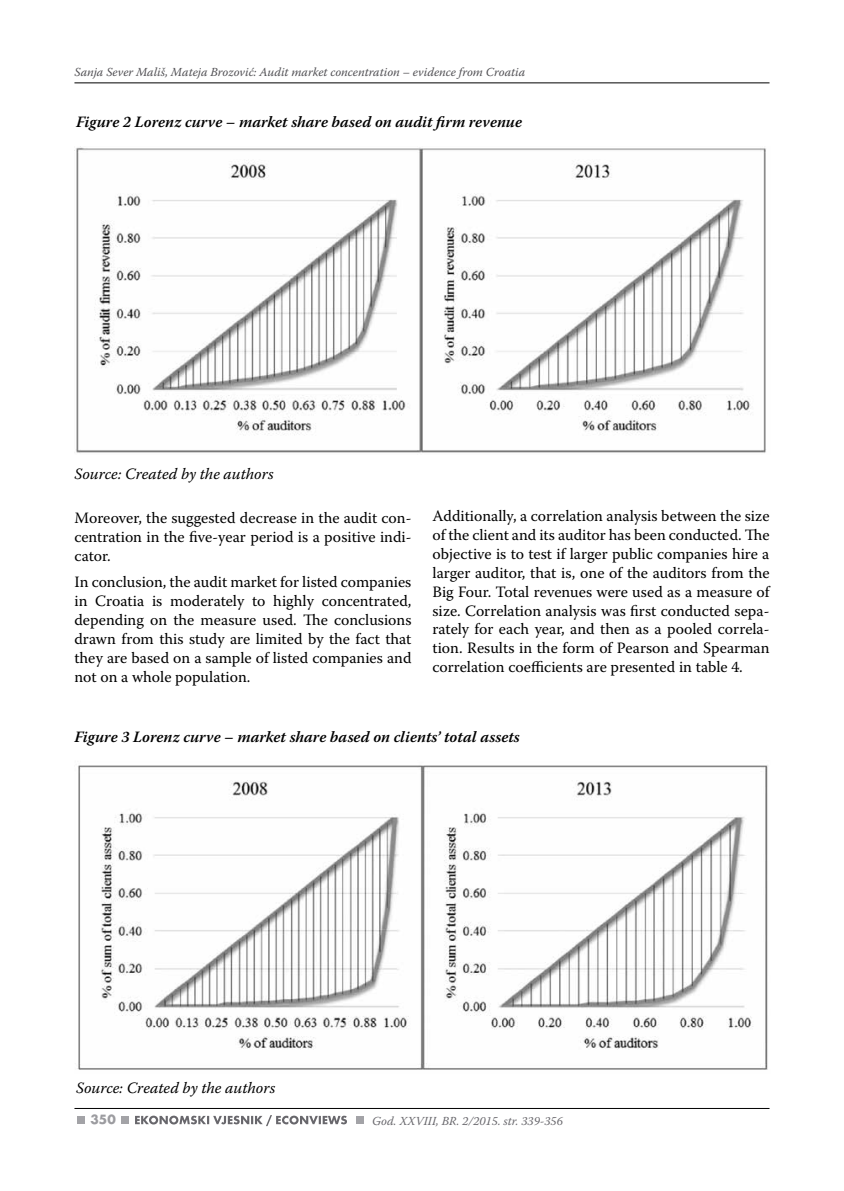
<style>
.page{position:relative;width:844px;height:1191px;background:#fff}
.page>*{position:absolute;margin:0;border:0;box-sizing:border-box;transform-origin:0 0}
.t1{font:15.75px/18.9px "Warnock Pro";color:#000;text-align:justify}
.t2{font:italic 600 15.75px "Warnock Pro";color:#000}
.t3{font:italic 15.75px "Warnock Pro";color:#000}
.t4{font:700 14px "Futura TOT";color:#9c9ca0}
.t5{font:italic 12.25px "Warnock Pro";color:#504f53}
.t6{font:italic 12.25px "Warnock Pro";color:#68676c}
</style>
<div class="page">
<hr style="left:74px;top:83px;width:695px;height:1px;background:#000">
<hr style="left:74px;top:1108px;width:695px;height:1px;background:#000">
<div style="left:121px;top:1115px;width:7px;height:8px;background:#a3a3a7"></div>
<div style="left:356px;top:1115px;width:8px;height:8px;background:#a3a3a7"></div>
<div style="left:77px;top:1115px;width:8px;height:8px;background:#a3a3a7"></div>
<svg style="left:135px;top:1115px;width:212px;height:11px"></svg>
<img style="left:76px;top:146px;width:690px;height:307px">
<img style="left:77px;top:765px;width:691px;height:305px">
<p class="t5" style="left:74px;top:64px;width:452px">Sanja Sever Mališ, Mateja Brozović: Audit market concentration – evidence from Croatia</p>
<p class="t2" style="left:76px;top:112px;width:447px">Figure 2 Lorenz curve – market share based on audit firm revenue</p>
<p class="t3" style="left:74px;top:464px;width:201px">Source: Created by the authors</p>
<p class="t1" style="left:74px;top:508px;width:338px">Moreover, the suggested decrease in the audit con&shy;centration in the five-year period is a positive indi&shy;cator.</p>
<p class="t1" style="left:74px;top:572px;width:338px">In conclusion, the audit market for listed companies in Croatia is moderately to highly concentrated, depending on the measure used. The conclusions drawn from this study are limited by the fact that they are based on a sample of listed companies and not on a whole population.</p>
<p class="t1" style="left:432px;top:506px;width:338px">Additionally, a correlation analysis between the size of the client and its auditor has been conducted. The objective is to test if larger public companies hire a larger auditor, that is, one of the auditors from the Big Four. Total revenues were used as a measure of size. Correlation analysis was first conducted sepa&shy;rately for each year, and then as a pooled correla&shy;tion. Results in the form of Pearson and Spearman correlation coefficients are presented in table 4.</p>
<p class="t2" style="left:74px;top:727px;width:447px">Figure 3 Lorenz curve – market share based on clients’ total assets</p>
<p class="t3" style="left:76px;top:1078px;width:201px">Source: Created by the authors</p>
<p class="t4" style="left:90px;top:1111px;width:27px">350</p>
<p class="t6" style="left:372px;top:1113px;width:192px">God. XXVIII, BR. 2/2015. str. 339-356</p>
</div>
